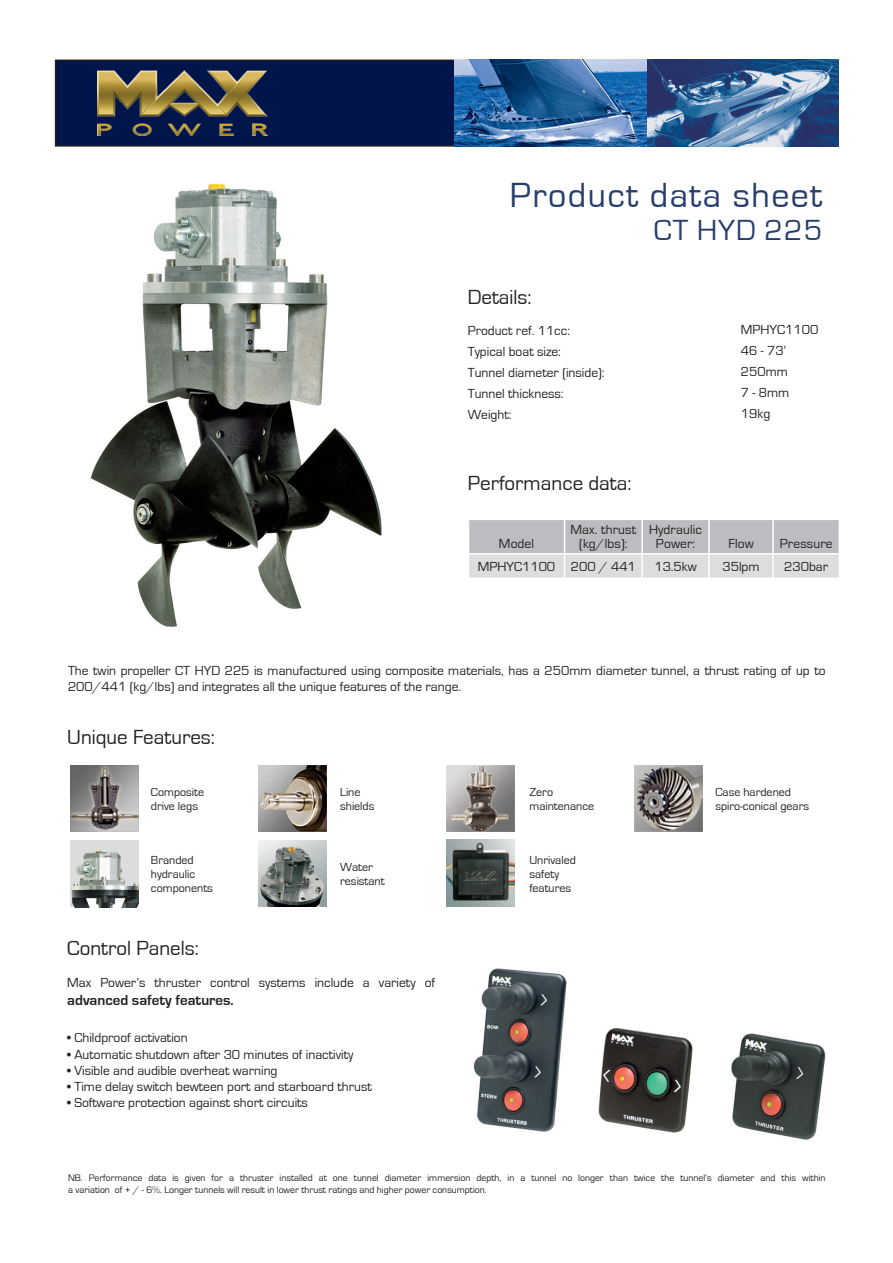
<style>
.page{position:relative;width:893px;height:1263px;background:#fff}
.page>*{position:absolute;margin:0;border:0;box-sizing:border-box;transform-origin:0 0}
.t1{font:36px "Eurostile";letter-spacing:.04em;color:#263e6b}
.t2{font:30px "Eurostile";letter-spacing:.04em;color:#263e6b}
.t3{font:21px "Eurostile";color:#231f20}
.t4{font:700 15px "Eurostile";color:#231f20}
.t5{font:13.5px/13.5px "Eurostile";color:#231f20;text-align:center}
.t6{font:12px/14.4px "Eurostile";color:#231f20}
.t7{font:9.75px/11.7px "Eurostile";color:#231f20}
</style>
<div class="page">
<img style="left:259px;top:840px;width:67px;height:66px">
<div style="left:70px;top:840px;width:68px;height:66px;background:#dcdcdc"></div>
<img style="left:446px;top:839px;width:68px;height:68px">
<svg style="left:469px;top:519px;width:370px;height:59px;background:#cdced0"></svg>
<div style="left:56px;top:60px;width:399px;height:86px;background:#001549"></div>
<div style="left:55px;top:60px;width:401px;height:87px;border:2px solid #231f20"></div>
<img style="left:455px;top:60px;width:383px;height:87px">
<img style="left:258px;top:765px;width:68px;height:66px">
<img style="left:635px;top:765px;width:68px;height:66px">
<img style="left:446px;top:765px;width:68px;height:66px">
<img style="left:70px;top:765px;width:68px;height:66px">
<img style="left:473px;top:968px;width:94px;height:163px">
<img style="left:599px;top:1028px;width:93px;height:104px">
<img style="left:732px;top:1033px;width:93px;height:106px">
<img style="left:97px;top:71px;width:170px;height:64px">
<img style="left:70px;top:850px;width:68px;height:57px">
<img style="left:90px;top:183px;width:291px;height:444px">
<p class="t1" style="left:510px;top:176px;width:314px">Product data sheet</p>
<p class="t2" style="left:654px;top:214px;width:170px">CT HYD 225</p>
<p class="t3" style="left:468px;top:286px;width:65px">Details:</p>
<p class="t5" style="left:468px;top:324px;width:104px">Product ref. 11cc:</p>
<p class="t5" style="left:468px;top:345px;width:95px">Typical boat size:</p>
<p class="t5" style="left:468px;top:366px;width:138px">Tunnel diameter (inside):</p>
<p class="t5" style="left:468px;top:387px;width:97px">Tunnel thickness:</p>
<p class="t5" style="left:468px;top:408px;width:45px">Weight:</p>
<p class="t3" style="left:468px;top:472px;width:165px">Performance data:</p>
<p class="t5" style="left:499px;top:537px;width:37px">Model</p>
<p class="t5" style="left:571px;top:523px;width:67px">Max. thrust (kg/lbs):</p>
<p class="t5" style="left:649px;top:523px;width:54px">Hydraulic<br>Power:</p>
<p class="t5" style="left:741px;top:320px;width:79px;line-height:21px;text-align:left">MPHYC1100<br>46 - 73’</p>
<p class="t5" style="left:741px;top:365px;width:49px">250mm</p>
<p class="t5" style="left:741px;top:386px;width:50px">7 - 8mm</p>
<p class="t5" style="left:741px;top:407px;width:31px">19kg</p>
<p class="t5" style="left:728px;top:537px;width:27px">Flow</p>
<p class="t5" style="left:780px;top:537px;width:54px">Pressure</p>
<p class="t5" style="left:478px;top:560px;width:79px">MPHYC1100</p>
<p class="t5" style="left:571px;top:560px;width:67px">200 / 441</p>
<p class="t5" style="left:654px;top:560px;width:44px">13.5kw</p>
<p class="t5" style="left:722px;top:560px;width:39px">35lpm</p>
<p class="t5" style="left:784px;top:560px;width:45px">230bar</p>
<p class="t5" style="left:68px;top:662px;width:759px;line-height:16.2px;text-align:left">The twin propeller CT HYD 225 is manufactured using composite materials, has a 250mm diameter tunnel, a thrust rating of up to<br>200/441 (kg/lbs) and integrates all the unique features of the range.</p>
<p class="t3" style="left:67px;top:726px;width:149px">Unique Features:</p>
<p class="t6" style="left:151px;top:785px;width:55px">Composite drive legs</p>
<p class="t6" style="left:340px;top:785px;width:36px">Line shields</p>
<p class="t6" style="left:529px;top:785px;width:25px">Zero</p>
<p class="t6" style="left:529px;top:799px;width:66px">maintenance</p>
<p class="t6" style="left:151px;top:852px;width:64px">Branded hydraulic components</p>
<p class="t3" style="left:67px;top:937px;width:133px">Control Panels:</p>
<p class="t6" style="left:340px;top:860px;width:46px">Water resistant</p>
<p class="t5" style="left:67px;top:976px;width:369px">Max Power’s thruster control systems include a variety of</p>
<p class="t4" style="left:67px;top:991px;width:168px">advanced safety features.</p>
<p class="t5" style="left:67px;top:1031px;width:122px">• Childproof activation</p>
<p class="t5" style="left:67px;top:1048px;width:288px">• Automatic shutdown after 30 minutes of inactivity</p>
<p class="t5" style="left:67px;top:1064px;width:212px">• Visible and audible overheat warning</p>
<p class="t5" style="left:67px;top:1080px;width:306px">• Time delay switch bewteen port and starboard thrust</p>
<p class="t5" style="left:67px;top:1096px;width:242px">• Software protection against short circuits</p>
<p class="t6" style="left:529px;top:852px;width:48px">Unrivaled safety features</p>
<p class="t6" style="left:715px;top:785px;width:95px">Case hardened spiro-conical gears</p>
<p class="t7" style="left:68px;top:1172px;width:759px">NB. Performance data is given for a thruster installed at one tunnel diameter immersion depth, in a tunnel no longer than twice the tunnel’s diameter and this within a variation of + / - 6%. Longer tunnels will result in lower thrust ratings and higher power consumption.</p>
</div>
